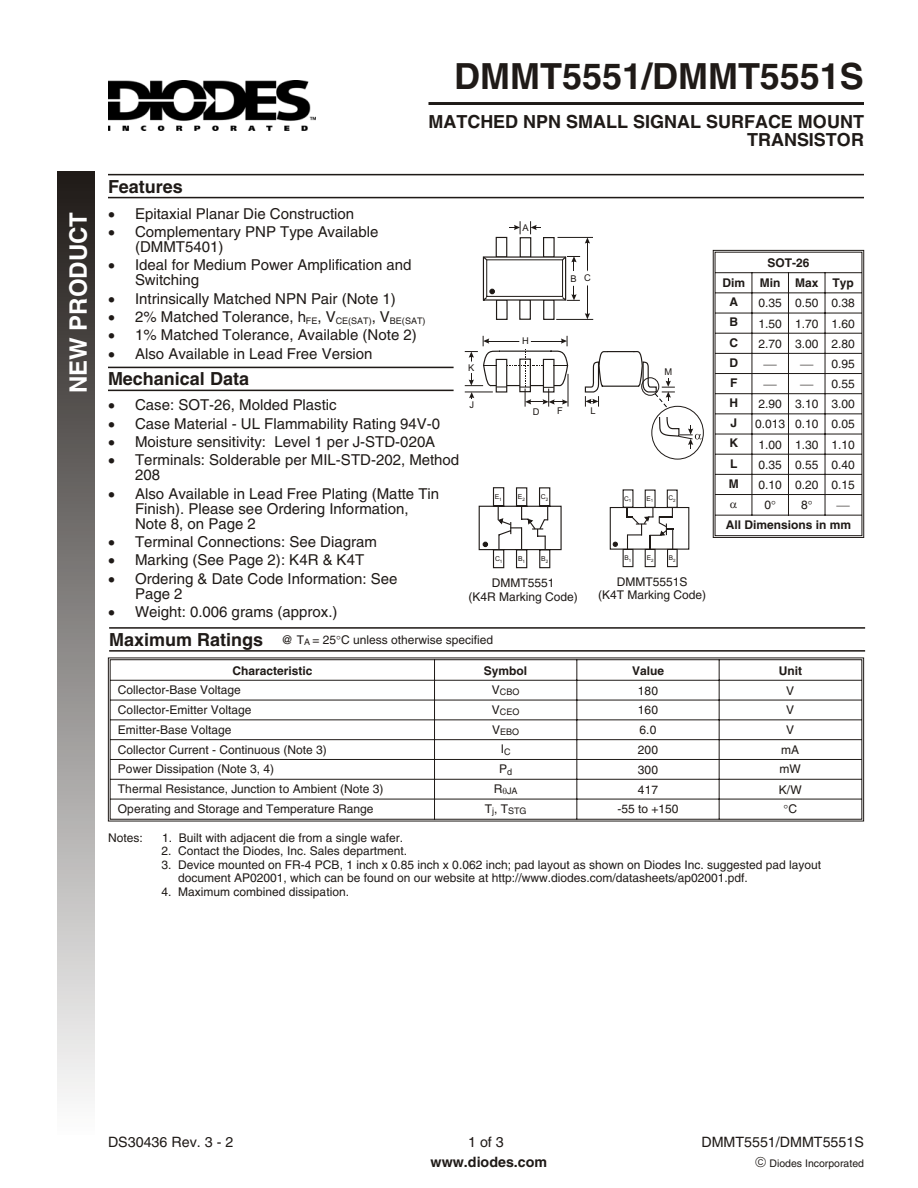
<style>
.page{position:relative;width:918px;height:1188px;background:#fff}
.page>*{position:absolute;margin:0;border:0;box-sizing:border-box;transform-origin:0 0}
.t1{font:700 36px "Helvetica";color:#1f1a17}
.t2{font:700 24px "Helvetica";color:#fff}
.t3{font:700 18px/18px "Helvetica";color:#1f1a17;text-align:right}
.t4{font:15px/18.3px "Helvetica";color:#1f1a17}
.t5{font:14.25px "Helvetica";color:#1f1a17}
.t6{font:700 14.25px "Helvetica";color:#1f1a17}
.t7{font:12px/13.5px "Helvetica";color:#1f1a17}
.t8{font:700 12px/20.1px "Helvetica";color:#1f1a17;text-align:center}
.t9{font:10.5px "Helvetica";color:#1f1a17}
.t10{font:9.3px "Arial";color:#1f1a17}
.t11{font:9px "Helvetica";color:#1f1a17}
.t12{font:6.75px "Arial";color:#1f1a17}
.t13{font:6.6px "Arial";color:#1f1a17}
.s1{font-weight:700;font-size:18px}
</style>
<div class="page">
<hr style="left:428px;top:102px;width:436px;height:3px;background:#1f1a17">
<svg style="left:108px;top:657px;width:756px;height:165px"></svg>
<hr style="left:108px;top:174px;width:756px;height:1px;background:#1f1a17">
<hr style="left:108px;top:197px;width:756px;height:1px;background:#1f1a17">
<hr style="left:109px;top:627px;width:756px;height:2px;background:#1f1a17">
<hr style="left:109px;top:650px;width:756px;height:2px;background:#1f1a17">
<svg style="left:465px;top:221px;width:236px;height:228px"></svg>
<hr style="left:108px;top:367px;width:346px;height:1px;background:#1f1a17">
<hr style="left:108px;top:390px;width:346px;height:1px;background:#1f1a17">
<img style="left:109px;top:80px;width:206px;height:51px">
<div style="left:58px;top:172px;width:36px;height:962px;background:linear-gradient(to bottom,#1f1a17,#fdfdfd)"></div>
<hr style="left:610px;top:507px;width:79px;height:1px;background:#1f1a17">
<hr style="left:688px;top:508px;width:1px;height:41px;background:#1f1a17">
<hr style="left:610px;top:549px;width:79px;height:1px;background:#1f1a17">
<svg style="left:610px;top:489px;width:68px;height:79px"></svg>
<svg style="left:478px;top:487px;width:84px;height:81px"></svg>
<svg style="left:503px;top:788px;width:4px;height:7px"></svg>
<svg style="left:784px;top:805px;width:4px;height:4px"></svg>
<svg style="left:713px;top:250px;width:151px;height:288px"></svg>
<h2 class="t2" style="left:70px;top:393px;width:183px;rotate:-90deg">NEW PRODUCT</h2>
<h3 class="t3" style="left:108px;top:179px;width:76px">Features</h3>
<h1 class="t1" style="left:454px;top:63px;width:411px">DMMT5551/DMMT5551S</h1>
<h3 class="t3" style="left:428px;top:115px;width:437px">MATCHED NPN SMALL SIGNAL SURFACE MOUNT<br>TRANSISTOR</h3>
<p class="t4" style="left:135px;top:206px;width:245px">Epitaxial Planar Die Construction<br>Complementary PNP Type Available</p>
<p class="t4" style="left:135px;top:239px;width:278px">(DMMT5401)<br>Ideal for Medium Power Amplification and</p>
<p class="t4" style="left:135px;top:272px;width:292px">Switching<br>Intrinsically Matched NPN Pair (Note 1)<br>2% Matched Tolerance, h<sub>FE</sub>, V<sub>CE(SAT)</sub>, V<sub>BE(SAT)<br></sub>1% Matched Tolerance, Available (Note 2)<br>Also Available in Lead Free Version</p>
<h3 class="t3" style="left:108px;top:372px;width:143px">Mechanical Data</h3>
<p class="t4" style="left:135px;top:397px;width:326px">Case: SOT-26, Molded Plastic<br>Case Material - UL Flammability Rating 94V-0<br>Moisture sensitivity: Level 1 per J-STD-020A Terminals: Solderable per MIL-STD-202, Method</p>
<p class="t4" style="left:135px;top:467px;width:306px">208<br>Also Available in Lead Free Plating (Matte Tin</p>
<p class="t4" style="left:135px;top:502px;width:275px;line-height:15px">Finish). Please see Ordering Information,<br>Note 8, on Page 2</p>
<p class="t4" style="left:135px;top:534px;width:264px">Terminal Connections: See Diagram<br>Marking (See Page 2): K4R &amp; K4T<br>Ordering &amp; Date Code Information: See</p>
<p class="t4" style="left:135px;top:586px;width:204px">Page 2<br>Weight: 0.006 grams (approx.)</p>
<p class="t10" style="left:468px;top:364px;width:8px">K</p>
<p class="t10" style="left:469px;top:402px;width:6px">J</p>
<p class="t10" style="left:522px;top:224px;width:8px">A</p>
<p class="t10" style="left:522px;top:338px;width:8px">H</p>
<p class="t10" style="left:570px;top:275px;width:22px">B C</p>
<p class="t10" style="left:533px;top:408px;width:8px">D</p>
<p class="t10" style="left:557px;top:408px;width:7px">F</p>
<p class="t10" style="left:591px;top:408px;width:7px">L</p>
<p class="t10" style="left:664px;top:369px;width:9px">M</p>
<p class="t12" style="left:495px;top:494px;width:9px">E<sub>1</sub></p>
<p class="t12" style="left:518px;top:494px;width:9px">E<sub>2</sub></p>
<p class="t12" style="left:541px;top:494px;width:9px">C<sub>2</sub></p>
<p class="t13" style="left:624px;top:496px;width:9px">C<sub>1</sub></p>
<p class="t13" style="left:647px;top:496px;width:8px">E<sub>1</sub></p>
<p class="t13" style="left:668px;top:496px;width:9px">C<sub>2</sub></p>
<p class="t13" style="left:625px;top:556px;width:8px">B<sub>1</sub></p>
<p class="t13" style="left:647px;top:556px;width:8px">E<sub>2</sub></p>
<p class="t13" style="left:669px;top:556px;width:8px">B<sub>2</sub></p>
<p class="t12" style="left:495px;top:556px;width:9px">C<sub>1</sub></p>
<p class="t12" style="left:518px;top:556px;width:9px">B<sub>1</sub></p>
<p class="t12" style="left:541px;top:556px;width:9px">B<sub>2</sub></p>
<p class="t7" style="left:469px;top:577px;width:111px;text-align:center">DMMT5551<br>(K4R Marking Code)</p>
<p class="t7" style="left:598px;top:576px;width:110px;text-align:center">DMMT5551S<br>(K4T Marking Code)</p>
<p class="t7" style="left:109px;top:634px;width:385px"><span class="s1">Maximum Ratings</span> @ T<sub>A</sub> = 25 C unless otherwise specified</p>
<p class="t8" style="left:722px;top:254px;width:133px">SOT-26<br>Dim Min Max Typ</p>
<p class="t8" style="left:729px;top:293px;width:10px">A</p>
<p class="t7" style="left:759px;top:298px;width:98px">0.35 0.50 0.38</p>
<p class="t8" style="left:729px;top:313px;width:10px">B</p>
<p class="t7" style="left:759px;top:318px;width:98px">1.50 1.70 1.60</p>
<p class="t8" style="left:729px;top:334px;width:10px">C</p>
<p class="t7" style="left:759px;top:338px;width:98px">2.70 3.00 2.80</p>
<p class="t8" style="left:729px;top:354px;width:10px">D</p>
<p class="t7" style="left:832px;top:358px;width:25px">0.95</p>
<p class="t8" style="left:730px;top:374px;width:9px">F</p>
<p class="t7" style="left:832px;top:378px;width:25px">0.55</p>
<p class="t8" style="left:729px;top:394px;width:10px">H</p>
<p class="t7" style="left:759px;top:398px;width:98px">2.90 3.10 3.00</p>
<p class="t8" style="left:730px;top:414px;width:8px">J</p>
<p class="t7" style="left:755px;top:419px;width:101px">0.013 0.10 0.05</p>
<p class="t8" style="left:729px;top:434px;width:10px">K</p>
<p class="t7" style="left:759px;top:439px;width:98px">1.00 1.30 1.10</p>
<p class="t8" style="left:730px;top:455px;width:9px">L</p>
<p class="t7" style="left:759px;top:459px;width:98px">0.35 0.55 0.40</p>
<p class="t8" style="left:729px;top:475px;width:11px">M</p>
<p class="t7" style="left:764px;top:476px;width:92px;line-height:20.4px;text-indent:-6px">0.10 0.20 0.15<br>0</p>
<p class="t7" style="left:801px;top:500px;width:8px">8</p>
<p class="t8" style="left:726px;top:515px;width:127px">All Dimensions in mm</p>
<p class="t8" style="left:233px;top:662px;width:81px">Characteristic</p>
<p class="t8" style="left:484px;top:662px;width:45px">Symbol</p>
<p class="t8" style="left:632px;top:662px;width:34px">Value</p>
<p class="t8" style="left:779px;top:662px;width:25px">Unit</p>
<p class="t7" style="left:118px;top:684px;width:124px">Collector-Base Voltage</p>
<p class="t11" style="left:492px;top:689px;width:29px"><sup>V</sup>CBO</p>
<p class="t7" style="left:638px;top:685px;width:22px">180</p>
<p class="t7" style="left:786px;top:685px;width:10px">V</p>
<p class="t7" style="left:118px;top:704px;width:135px">Collector-Emitter Voltage</p>
<p class="t11" style="left:492px;top:709px;width:29px"><sup>V</sup>CEO</p>
<p class="t7" style="left:638px;top:705px;width:22px">160</p>
<p class="t7" style="left:786px;top:705px;width:10px">V</p>
<p class="t7" style="left:118px;top:724px;width:115px">Emitter-Base Voltage</p>
<p class="t11" style="left:492px;top:729px;width:29px"><sup>V</sup>EBO</p>
<p class="t7" style="left:640px;top:724px;width:18px">6.0</p>
<p class="t7" style="left:786px;top:724px;width:10px">V</p>
<p class="t7" style="left:118px;top:744px;width:210px">Collector Current - Continuous (Note 3)</p>
<p class="t7" style="left:501px;top:744px;width:11px">I<sub>C</sub></p>
<p class="t7" style="left:638px;top:744px;width:22px">200</p>
<p class="t7" style="left:781px;top:744px;width:20px">mA</p>
<p class="t7" style="left:118px;top:764px;width:158px">Power Dissipation (Note 3, 4)</p>
<p class="t7" style="left:499px;top:763px;width:15px">P<sub>d</sub></p>
<p class="t7" style="left:638px;top:764px;width:22px">300</p>
<p class="t7" style="left:780px;top:763px;width:23px">mW</p>
<p class="t7" style="left:118px;top:783px;width:267px">Thermal Resistance, Junction to Ambient (Note 3)</p>
<p class="t11" style="left:494px;top:788px;width:25px"><sup>R</sup> JA</p>
<p class="t7" style="left:638px;top:784px;width:22px">417</p>
<p class="t7" style="left:779px;top:784px;width:24px">K/W</p>
<p class="t7" style="left:118px;top:803px;width:257px">Operating and Storage and Temperature Range</p>
<p class="t11" style="left:485px;top:808px;width:43px"><sup>T</sup>j<sup>,</sup> <sup>T</sup>STG</p>
<p class="t7" style="left:617px;top:804px;width:63px">-55 to +150</p>
<p class="t7" style="left:788px;top:804px;width:10px">C</p>
<p class="t7" style="left:108px;top:832px;width:36px">Notes:</p>
<p class="t7" style="left:162px;top:832px;width:243px">1. Built with adjacent die from a single wafer.</p>
<p class="t7" style="left:161px;top:846px;width:247px">2. Contact the Diodes, Inc. Sales department.</p>
<p class="t7" style="left:178px;top:859px;width:644px;text-indent:-17px">3. Device mounted on FR-4 PCB, 1 inch x 0.85 inch x 0.062 inch; pad layout as shown on Diodes Inc. suggested pad layout document AP02001, which can be found on our website at http://www.diodes.com/datasheets/ap02001.pdf.</p>
<p class="t7" style="left:161px;top:886px;width:189px">4. Maximum combined dissipation.</p>
<p class="t5" style="left:108px;top:1137px;width:127px">DS30436 Rev. 3 - 2</p>
<p class="t5" style="left:468px;top:1137px;width:37px">1 of 3</p>
<p class="t5" style="left:701px;top:1137px;width:164px">DMMT5551/DMMT5551S</p>
<p class="t6" style="left:431px;top:1157px;width:118px">www.diodes.com</p>
<p class="t9" style="left:770px;top:1160px;width:96px">Diodes Incorporated</p>
</div>
